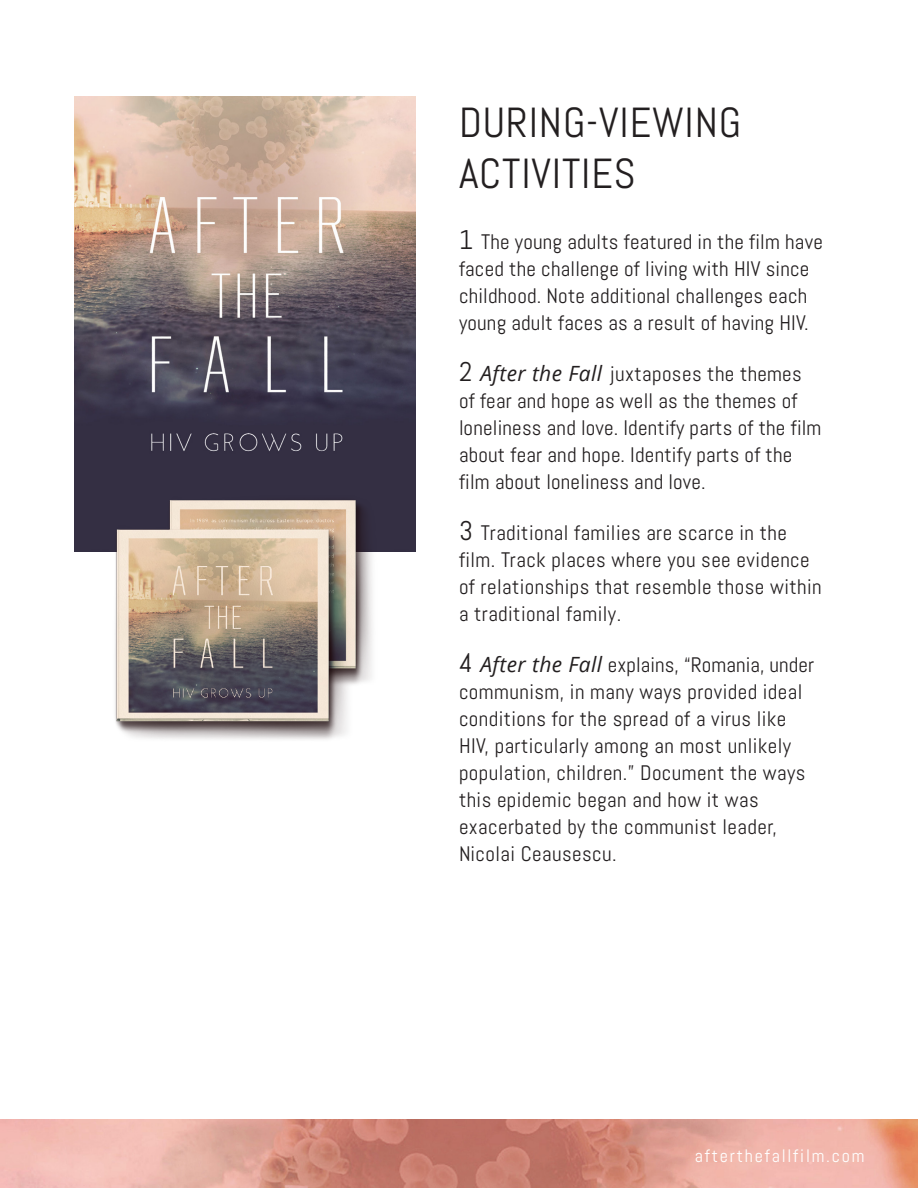
<style>
.page{position:relative;width:918px;height:1188px;background:#fff}
.page>*{position:absolute;margin:0;border:0;box-sizing:border-box;transform-origin:0 0}
.t1{font:42px/50.4px "Abel";letter-spacing:.02em;color:#231f20}
.t2{font:21px/27px "Abel";letter-spacing:.02em;color:#231f20}
.t3{font:18px "Abel";letter-spacing:.1em;color:#fff}
.s1{font-size:27px}
.s2{font-family:"Open Sans";font-style:italic}
</style>
<div class="page">
<img style="left:75px;top:96px;width:341px;height:455px">
<img style="left:113px;top:495px;width:265px;height:245px">
<img style="left:0;top:1119px;width:918px;height:69px">
<h1 class="t1" style="left:459px;top:98px;width:284px">DURING-VIEWING<br>ACTIVITIES</h1>
<p class="t2" style="left:459px;top:228px;width:365px"><span class="s1">1</span> The young adults featured in the film have faced the challenge of living with HIV since childhood. Note additional challenges each young adult faces as a result of having HIV.</p>
<p class="t2" style="left:459px;top:360px;width:364px"><span class="s1">2</span> <span class="s2">After the Fall</span> juxtaposes the themes of fear and hope as well as the themes of loneliness and love. Identify parts of the film about fear and hope. Identify parts of the film about loneliness and love.</p>
<p class="t2" style="left:459px;top:519px;width:364px"><span class="s1">3</span> Traditional families are scarce in the film. Track places where you see evidence of relationships that resemble those within a traditional family.</p>
<p class="t2" style="left:459px;top:651px;width:357px"><span class="s1">4</span> <span class="s2">After the Fall</span> explains, “Romania, under communism, in many ways provided ideal conditions for the spread of a virus like HIV, particularly among an most unlikely population, children.” Document the ways this epidemic began and how it was exacerbated by the communist leader, Nicolai Ceausescu.</p>
<p class="t3" style="left:694px;top:1136px;width:171px">afterthefallfilm.com</p>
<p class="t3" style="left:695px;top:1145px;width:171px">afterthefallfilm.com</p>
</div>
